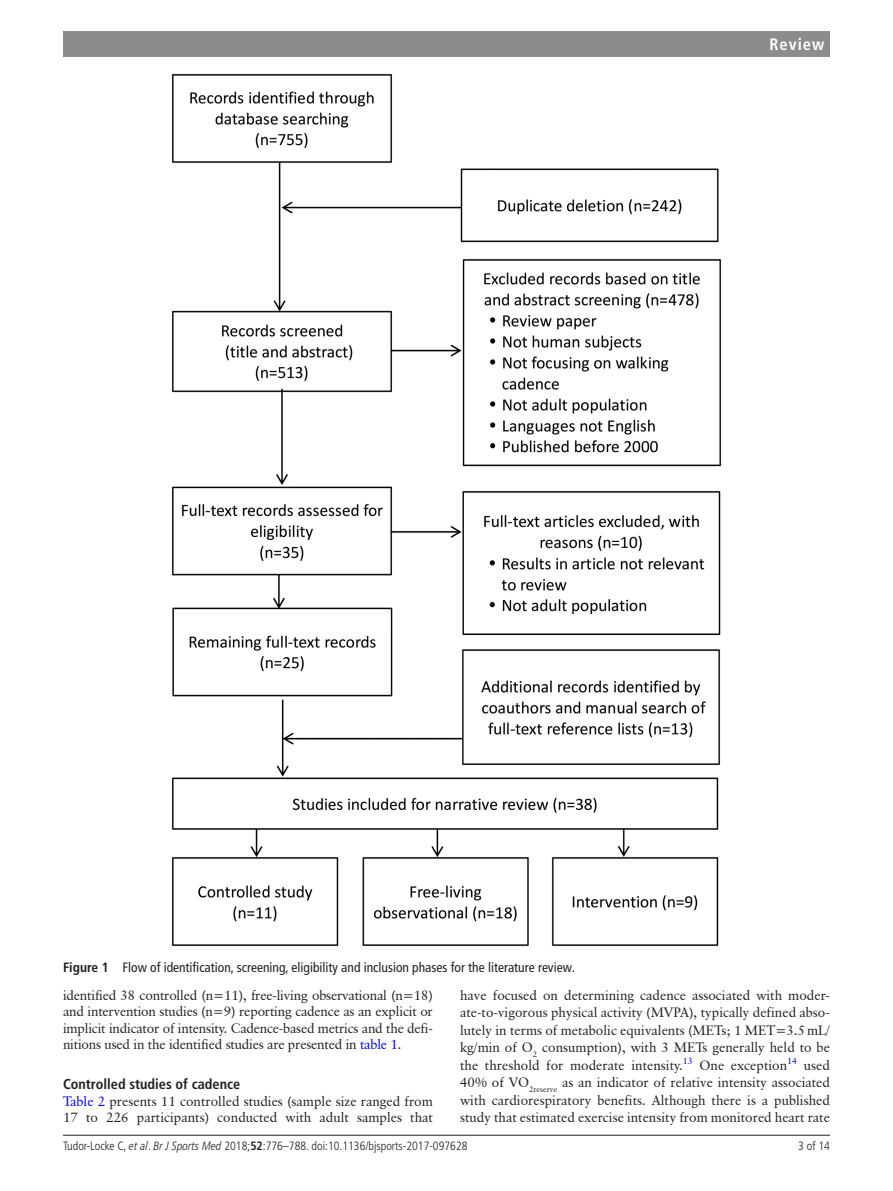
<style>
.page{position:relative;width:893px;height:1191px;background:#fff}
.page>*{position:absolute;margin:0;border:0;box-sizing:border-box;transform-origin:0 0}
.t1{font:700 condensed 16.5px "Frutiger LT Pro";letter-spacing:.055em;color:#fff}
.t2{font:700 condensed 14.25px "Frutiger LT Pro";color:#231f20}
.t3{font:13.5px/17.4px "Classical Garamond BT";color:#231f20;text-align:justify}
.t4{font:condensed 13.5px "Frutiger LT Pro";color:#231f20}
.t5{font:300 condensed 12px "Frutiger LT Pro";color:#231f20}
.t6{font:9px "Classical Garamond BT";color:#00f}
.s1{font-weight:700}
.s2{color:#00f}
.s3{font-style:italic}
</style>
<div class="page">
<hr style="left:63px;top:1134px;width:767px;height:1px;background:#231f20">
<div style="left:63px;top:31px;width:767px;height:25px;background:#8a8c8e"></div>
<img style="left:171px;top:74px;width:551px;height:872px">
<p class="t1" style="left:769px;top:34px;width:56px">Review</p>
<p class="t4" style="left:63px;top:959px;width:514px"><span class="s1">Figure 1</span> Flow of identification, screening, eligibility and inclusion phases for the literature review.</p>
<p class="t3" style="left:63px;top:986px;width:371px;line-height:16.5px">identified 38 controlled (n=11), free-living observational (n=18) and intervention studies (n=9) reporting cadence as an explicit or implicit indicator of intensity. Cadence-based metrics and the defi&shy;nitions used in the identified studies are presented in <span class="s2">table 1</span>.</p>
<p class="t2" style="left:63px;top:1075px;width:179px">Controlled studies of cadence</p>
<p class="t3" style="left:63px;top:1092px;width:371px;line-height:16.5px"><span class="s2">Table 2</span> presents 11 controlled studies (sample size ranged from<br>17 to 226 participants) conducted with adult samples that</p>
<p class="t3" style="left:460px;top:986px;width:371px">have focused on determining cadence associated with moder&shy;ate-to-vigorous physical activity (MVPA), typically defined abso&shy;lutely in terms of metabolic equivalents (METs; 1 MET=3.5mL/ kg/min of O<sub>2</sub> consumption), with 3 METs generally held to be the threshold for moderate intensity.<sup>13</sup></p>
<p class="t3" style="left:699px;top:1056px;width:89px">One exception</p>
<p class="t6" style="left:787px;top:1055px;width:11px">14</p>
<p class="t3" style="left:460px;top:1056px;width:371px;text-indent:344px">used 40% of VO<sub>2reserve</sub> as an indicator of relative intensity associated with cardiorespiratory benefits. Although there is a published study that estimated exercise intensity from monitored heart rate</p>
<p class="t5" style="left:63px;top:1138px;width:406px">Tudor-Locke C, <span class="s3">et al</span>. <span class="s3">Br J Sports Med</span> 2018;<span class="s1">52</span>:776–788. doi:10.1136/bjsports-2017-097628</p>
<p class="t5" style="left:798px;top:1138px;width:33px">3 of 14</p>
</div>
